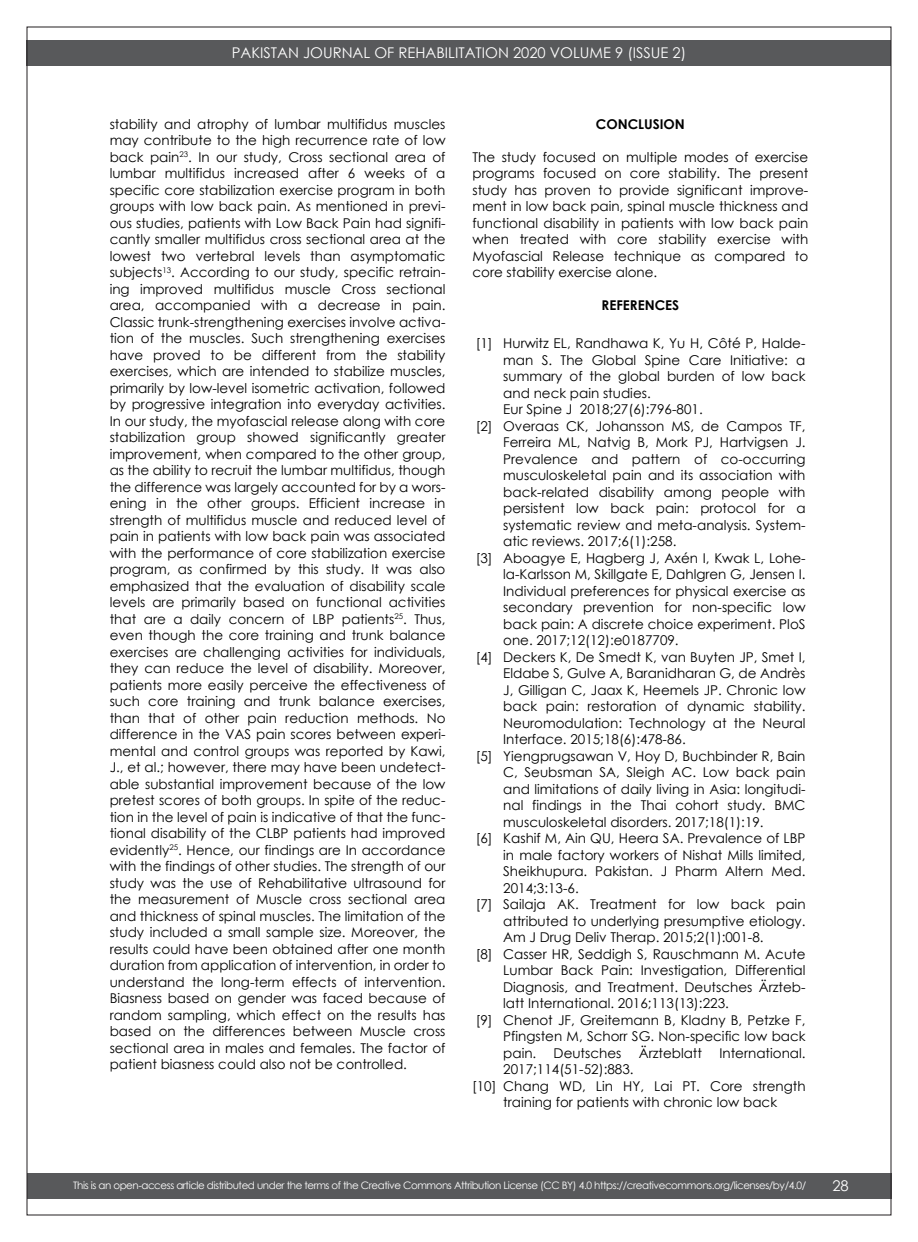
<style>
.page{position:relative;width:918px;height:1242px;background:#fff}
.page>*{position:absolute;margin:0;border:0;box-sizing:border-box;transform-origin:0 0}
.t1{font:14.7px "Century Gothic";color:#fff}
.t2{font:13.5px/16.5px "Century Gothic";color:#000;text-align:justify}
.t3{font:700 13.5px "Century Gothic";color:#000}
.t4{font:10.35px "Century Gothic";letter-spacing:-.04em;color:#fff}
</style>
<div class="page">
<div style="left:27px;top:40px;width:864px;height:26px;background:#58595b"></div>
<div style="left:27px;top:1173px;width:864px;height:26px;background:#58595b"></div>
<p class="t1" style="left:232px;top:43px;width:456px">PAKISTAN JOURNAL OF REHABILITATION 2020 VOLUME 9 (ISSUE 2)</p>
<p class="t2" style="left:110px;top:115px;width:337px">stability and atrophy of lumbar multifidus muscles may contribute to the high recurrence rate of low back pain<sup>23</sup>. In our study, Cross sectional area of lumbar multifidus increased after 6 weeks of a specific core stabilization exercise program in both groups with low back pain. As mentioned in previ&shy;ous studies, patients with Low Back Pain had signifi&shy;cantly smaller multifidus cross sectional area at the lowest two vertebral levels than asymptomatic subjects<sup>13</sup>. According to our study, specific retrain&shy;ing improved multifidus muscle Cross sectional area, accompanied with a decrease in pain.<br>Classic trunk-strengthening exercises involve activa&shy;tion of the muscles. Such strengthening exercises have proved to be different from the stability exercises, which are intended to stabilize muscles, primarily by low-level isometric activation, followed by progressive integration into everyday activities.<br>In our study, the myofascial release along with core stabilization group showed significantly greater improvement, when compared to the other group, as the ability to recruit the lumbar multifidus, though the difference was largely accounted for by a wors&shy;ening in the other groups. Efficient increase in strength of multifidus muscle and reduced level of pain in patients with low back pain was associated with the performance of core stabilization exercise program, as confirmed by this study. It was also emphasized that the evaluation of disability scale levels are primarily based on functional activities that are a daily concern of LBP patients<sup>25</sup>. Thus, even though the core training and trunk balance exercises are challenging activities for individuals, they can reduce the level of disability. Moreover, patients more easily perceive the effectiveness of such core training and trunk balance exercises, than that of other pain reduction methods. No difference in the VAS pain scores between experi&shy;mental and control groups was reported by Kawi, J., et al.; however, there may have been undetect&shy;able substantial improvement because of the low pretest scores of both groups. In spite of the reduc&shy;tion in the level of pain is indicative of that the func&shy;tional disability of the CLBP patients had improved evidently<sup>25</sup>. Hence, our findings are In accordance with the findings of other studies. The strength of our study was the use of Rehabilitative ultrasound for the measurement of Muscle cross sectional area and thickness of spinal muscles. The limitation of the study included a small sample size. Moreover, the results could have been obtained after one month duration from application of intervention, in order to understand the long-term effects of intervention.<br>Biasness based on gender was faced because of random sampling, which effect on the results has based on the differences between Muscle cross sectional area in males and females. The factor of patient biasness could also not be controlled.</p>
<p class="t3" style="left:596px;top:115px;width:91px">CONCLUSION</p>
<p class="t2" style="left:472px;top:148px;width:337px">The study focused on multiple modes of exercise programs focused on core stability. The present study has proven to provide significant improve&shy;ment in low back pain, spinal muscle thickness and functional disability in patients with low back pain when treated with core stability exercise with Myofascial Release technique as compared to core stability exercise alone.</p>
<p class="t3" style="left:602px;top:297px;width:79px">REFERENCES</p>
<p class="t2" style="left:503px;top:335px;width:304px;text-align:left">Hurwitz EL, Randhawa K, Yu H, Côté P, Halde&shy;man S. The Global Spine Care Initiative: a summary of the global burden of low back and neck pain studies.<br>Eur Spine J 2018;27(6):796-801.<br>Overaas CK, Johansson MS, de Campos TF, Ferreira ML, Natvig B, Mork PJ, Hartvigsen J.<br>Prevalence and pattern of co-occurring musculoskeletal pain and its association with back-related disability among people with persistent low back pain: protocol for a systematic review and meta-analysis. System&shy;atic reviews. 2017;6(1):258.<br>Aboagye E, Hagberg J, Axén I, Kwak L, Lohe&shy;la-Karlsson M, Skillgate E, Dahlgren G, Jensen I.<br>Individual preferences for physical exercise as secondary prevention for non-specific low back pain: A discrete choice experiment. PloS one. 2017;12(12):e0187709.<br>Deckers K, De Smedt K, van Buyten JP, Smet I, Eldabe S, Gulve A, Baranidharan G, de Andrès J, Gilligan C, Jaax K, Heemels JP. Chronic low back pain: restoration of dynamic stability.<br>Neuromodulation: Technology at the Neural Interface. 2015;18(6):478-86.<br>Yiengprugsawan V, Hoy D, Buchbinder R, Bain C, Seubsman SA, Sleigh AC. Low back pain and limitations of daily living in Asia: longitudi&shy;nal findings in the Thai cohort study. BMC musculoskeletal disorders. 2017;18(1):19.<br>Kashif M, Ain QU, Heera SA. Prevalence of LBP in male factory workers of Nishat Mills limited, Sheikhupura. Pakistan. J Pharm Altern Med.<br>2014;3:13-6.<br>Sailaja AK. Treatment for low back pain attributed to underlying presumptive etiology.<br>Am J Drug Deliv Therap. 2015;2(1):001-8.<br>Casser HR, Seddigh S, Rauschmann M. Acute Lumbar Back Pain: Investigation, Differential Diagnosis, and Treatment. Deutsches Ärzteb&shy;latt International. 2016;113(13):223.<br>Chenot JF, Greitemann B, Kladny B, Petzke F, Pfingsten M, Schorr SG. Non-specific low back pain.</p>
<p class="t2" style="left:476px;top:335px;width:18px">[1]</p>
<p class="t2" style="left:476px;top:417px;width:18px">[2]</p>
<p class="t2" style="left:476px;top:549px;width:18px">[3]</p>
<p class="t2" style="left:476px;top:648px;width:18px">[4]</p>
<p class="t2" style="left:476px;top:747px;width:18px">[5]</p>
<p class="t2" style="left:476px;top:830px;width:18px">[6]</p>
<p class="t2" style="left:476px;top:896px;width:18px">[7]</p>
<p class="t2" style="left:476px;top:945px;width:18px">[8]</p>
<p class="t2" style="left:476px;top:1011px;width:18px">[9]</p>
<p class="t2" style="left:554px;top:1044px;width:69px">Deutsches</p>
<p class="t2" style="left:639px;top:1044px;width:65px">Ärzteblatt</p>
<p class="t2" style="left:719px;top:1044px;width:88px">International.</p>
<p class="t2" style="left:503px;top:1060px;width:304px;text-align:left">2017;114(51-52):883.<br>Chang WD, Lin HY, Lai PT. Core strength training for patients with chronic low back</p>
<p class="t2" style="left:472px;top:1077px;width:26px">[10]</p>
<p class="t4" style="left:73px;top:1179px;width:734px">This is an open-access article distributed under the terms of the Creative Commons Attribution License (CC BY) 4.0 https://creativecommons.org/licenses/by/4.0/</p>
<p class="t1" style="left:832px;top:1176px;width:18px">28</p>
</div>
